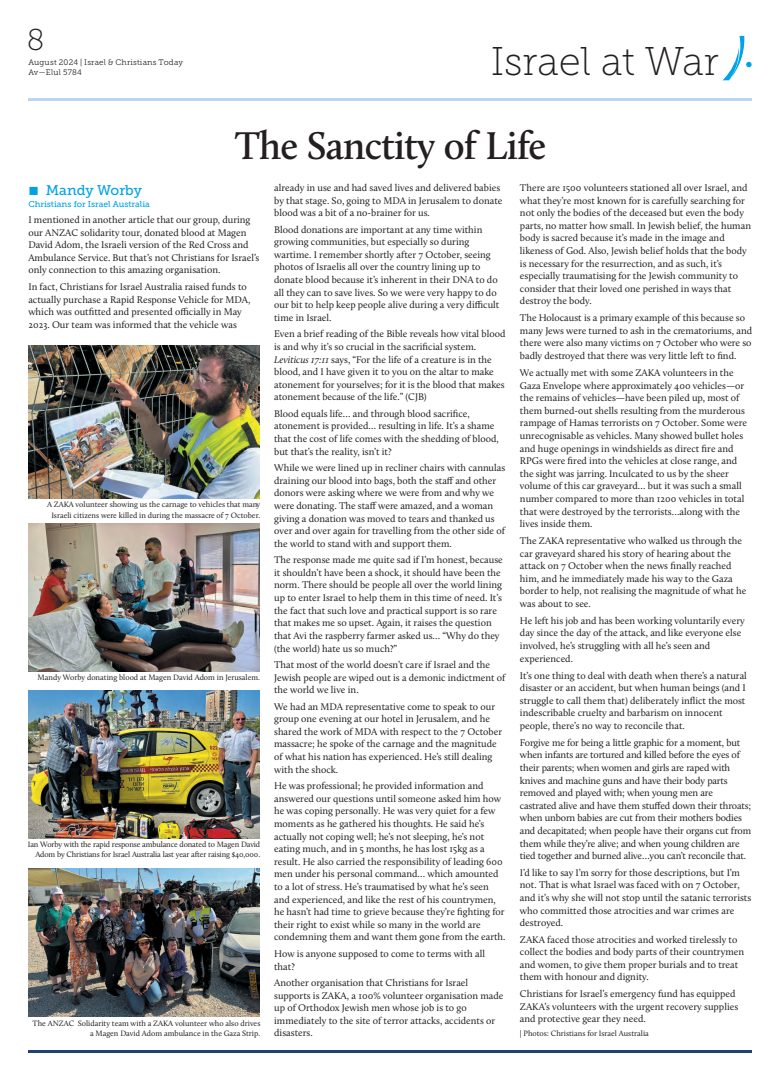
<style>
.page{position:relative;width:780px;height:1078px;background:#fff}
.page>*{position:absolute;margin:0;border:0;box-sizing:border-box;transform-origin:0 0}
.t1{font:600 40px "Calluna";letter-spacing:-.02em;color:#231f20}
.t2{font:40px "Museo Slab 100";color:#231f20}
.t3{font:30px "Museo Slab 100";color:#231f20}
.t4{font:14px "Museo Slab 500";color:#00a3e6}
.t5{font:10px/12.6px "Calluna";color:#231f20}
.t6{font:10px/12.6px "Calluna";letter-spacing:-.02em;color:#231f20}
.t7{font:8.5px "Museo Slab 500";color:#00a3e6}
.t8{font:8px/10.1px "Calluna";color:#231f20;text-align:center}
.t9{font:8px/10.1px "Calluna";letter-spacing:-.02em;color:#231f20;text-align:right}
.t10{font:8px/10px "Museo Slab 300";letter-spacing:.025em;color:#231f20}
.s1{font-style:italic}
</style>
<div class="page">
<svg style="left:723px;top:36px;width:28px;height:44px"></svg>
<hr style="left:28px;top:98px;width:723px;height:2px;background:#bad7f1">
<hr style="left:28px;top:1049px;width:723px;height:3px;background:#214273">
<img style="left:28px;top:345px;width:232px;height:153px">
<img style="left:28px;top:523px;width:232px;height:148px">
<img style="left:28px;top:690px;width:232px;height:148px">
<img style="left:28px;top:868px;width:232px;height:148px">
<h2 class="t3" style="left:27px;top:27px;width:19px">8</h2>
<p class="t10" style="left:28px;top:58px;width:156px">August 2024 | Israel &amp; Christians Today<br>Av—Elul 5784</p>
<h1 class="t2" style="left:491px;top:45px;width:229px">Israel at War</h1>
<h1 class="t1" style="left:235px;top:128px;width:313px">The Sanctity of Life</h1>
<h3 class="t4" style="left:28px;top:184px;width:115px">■ Mandy Worby</h3>
<p class="t7" style="left:28px;top:200px;width:123px">Christians for Israel Australia</p>
<p class="t5" style="left:28px;top:214px;width:233px">I mentioned in another article that our group, during our ANZAC solidarity tour, donated blood at Magen David Adom, the Israeli version of the Red Cross and Ambulance Service. But that’s not Christians for Israel’s only connection to this amazing organisation.</p>
<p class="t5" style="left:28px;top:281px;width:223px">In fact, Christians for Israel Australia raised funds to actually purchase a Rapid Response Vehicle for MDA, which was outfitted and presented officially in May 2023. Our team was informed that the vehicle was</p>
<p class="t8" style="left:47px;top:500px;width:215px">A ZAKA volunteer showing us the carnage to vehicles that many<br>Israeli citizens were killed in during the massacre of 7 October.</p>
<p class="t8" style="left:38px;top:673px;width:224px">Mandy Worby donating blood at Magen David Adom in Jerusalem.</p>
<p class="t9" style="left:28px;top:839px;width:234px">Ian Worby with the rapid response ambulance donated to Magen David<br>Adom by Christians for Israel Australia last year after raising $40,000.</p>
<p class="t8" style="left:33px;top:1018px;width:229px;text-align:right">The ANZAC Solidarity team with a ZAKA volunteer who also drives a Magen David Adom ambulance in the Gaza Strip.</p>
<p class="t5" style="left:274px;top:182px;width:230px">already in use and had saved lives and delivered babies by that stage. So, going to MDA in Jerusalem to donate blood was a bit of a no-brainer for us.</p>
<p class="t5" style="left:274px;top:224px;width:227px">Blood donations are important at any time within growing communities, but especially so during wartime. I remember shortly after 7 October, seeing photos of Israelis all over the country lining up to donate blood because it’s inherent in their DNA to do all they can to save lives. So we were very happy to do our bit to help keep people alive during a very difficult time in Israel.</p>
<p class="t5" style="left:274px;top:328px;width:233px">Even a brief reading of the Bible reveals how vital blood is and why it’s so crucial in the sacrificial system.<br><span class="s1">Leviticus 17:11</span> says, “For the life of a creature is in the blood, and I have given it to you on the altar to make atonement for yourselves; for it is the blood that makes atonement because of the life.” (CJB)</p>
<p class="t5" style="left:274px;top:408px;width:226px">Blood equals life… and through blood sacrifice, atonement is provided… resulting in life. It’s a shame that the cost of life comes with the shedding of blood, but that’s the reality, isn’t it?</p>
<p class="t5" style="left:274px;top:462px;width:232px">While we were lined up in recliner chairs with cannulas draining our blood into bags, both the staff and other donors were asking where we were from and why we were donating. The staff were amazed, and a woman giving a donation was moved to tears and thanked us over and over again for travelling from the other side of the world to stand with and support them.</p>
<p class="t5" style="left:274px;top:554px;width:230px">The response made me quite sad if I’m honest, because it shouldn’t have been a shock, it should have been the norm. There should be people all over the world lining up to enter Israel to help them in this time of need. It’s the fact that such love and practical support is so rare that makes me so upset. Again, it raises the question that Avi the raspberry farmer asked us… “Why do they (the world) hate us so much?”</p>
<p class="t5" style="left:274px;top:659px;width:233px">That most of the world doesn’t care if Israel and the<br>Jewish people are wiped out is a demonic indictment of the world we live in.</p>
<p class="t5" style="left:274px;top:700px;width:229px">We had an MDA representative come to speak to our group one evening at our hotel in Jerusalem, and he shared the work of MDA with respect to the 7 October massacre; he spoke of the carnage and the magnitude of what his nation has experienced. He’s still dealing with the shock.</p>
<p class="t5" style="left:274px;top:780px;width:233px">He was professional; he provided information and answered our questions until someone asked him how he was coping personally. He was very quiet for a few moments as he gathered his thoughts. He said he’s actually not coping well; he’s not sleeping, he’s not eating much, and in 5 months, he has lost 15kg as a result. He also carried the responsibility of leading 600 men under his personal command… which amounted to a lot of stress. He’s traumatised by what he’s seen and experienced, and like the rest of his countrymen, he hasn’t had time to grieve because they’re fighting for their right to exist while so many in the world are condemning them and want them gone from the earth.</p>
<p class="t5" style="left:274px;top:947px;width:212px">How is anyone supposed to come to terms with all that?</p>
<p class="t5" style="left:274px;top:976px;width:231px">Another organisation that Christians for Israel supports is ZAKA, a 100% volunteer organisation made up of Orthodox Jewish men whose job is to go immediately to the site of terror attacks, accidents or disasters.</p>
<p class="t5" style="left:520px;top:182px;width:232px">There are 1500 volunteers stationed all over Israel, and what they’re most known for is carefully searching for not only the bodies of the deceased but even the body parts, no matter how small. In Jewish belief, the human body is sacred because it’s made in the image and likeness of God. Also, Jewish belief holds that the body is necessary for the resurrection, and as such, it’s especially traumatising for the Jewish community to consider that their loved one perished in ways that destroy the body.</p>
<p class="t5" style="left:520px;top:312px;width:234px">The Holocaust is a primary example of this because so many Jews were turned to ash in the crematoriums, and there were also many victims on 7 October who were so badly destroyed that there was very little left to find.</p>
<p class="t5" style="left:520px;top:367px;width:229px">We actually met with some ZAKA volunteers in the Gaza Envelope where approximately 400 vehicles—or the remains of vehicles—have been piled up, most of them burned-out shells resulting from the murderous rampage of Hamas terrorists on 7 October. Some were unrecognisable as vehicles. Many showed bullet holes and huge openings in windshields as direct fire and RPGs were fired into the vehicles at close range, and the sight was jarring. Inculcated to us by the sheer volume of this car graveyard… but it was such a small number compared to more than 1200 vehicles in total that were destroyed by the terrorists…along with the lives inside them.</p>
<p class="t5" style="left:520px;top:535px;width:228px">The ZAKA representative who walked us through the car graveyard shared his story of hearing about the attack on 7 October when the news finally reached him, and he immediately made his way to the Gaza border to help, not realising the magnitude of what he was about to see.</p>
<p class="t5" style="left:520px;top:615px;width:226px">He left his job and has been working voluntarily every day since the day of the attack, and like everyone else involved, he’s struggling with all he’s seen and experienced.</p>
<p class="t5" style="left:520px;top:669px;width:228px">It’s one thing to deal with death when there’s a natural disaster or an accident, but when human beings (and I struggle to call them that) deliberately inflict the most indescribable cruelty and barbarism on innocent people, there’s no way to reconcile that.</p>
<p class="t6" style="left:520px;top:736px;width:233px">Forgive me for being a little graphic for a moment, but when infants are tortured and killed before the eyes of their parents; when women and girls are raped with knives and machine guns and have their body parts removed and played with; when young men are castrated alive and have them stuffed down their throats; when unborn babies are cut from their mothers bodies and decapitated; when people have their organs cut from them while they’re alive; and when young children are tied together and burned alive…you can’t reconcile that.</p>
<p class="t5" style="left:520px;top:866px;width:233px">I’d like to say I’m sorry for those descriptions, but I’m not. That is what Israel was faced with on 7 October, and it’s why she will not stop until the satanic terrorists who committed those atrocities and war crimes are destroyed.</p>
<p class="t5" style="left:520px;top:933px;width:226px">ZAKA faced those atrocities and worked tirelessly to collect the bodies and body parts of their countrymen and women, to give them proper burials and to treat them with honour and dignity.</p>
<p class="t5" style="left:520px;top:987px;width:220px">Christians for Israel’s emergency fund has equipped<br>ZAKA’s volunteers with the urgent recovery supplies and protective gear they need.</p>
<p class="t8" style="left:520px;top:1028px;width:130px">| Photos: Christians for Israel Australia</p>
</div>
